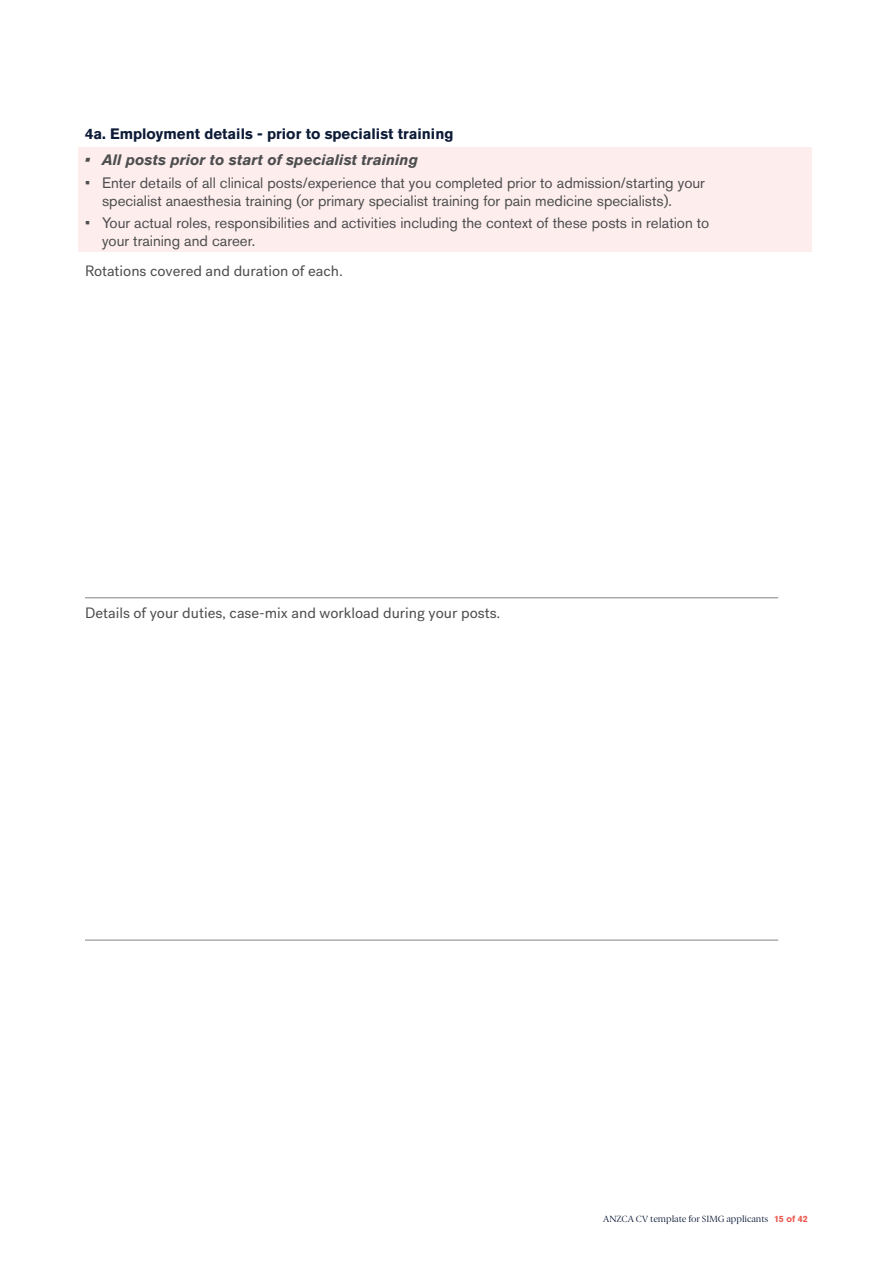
<style>
.page{position:relative;width:893px;height:1263px;background:#fff}
.page>*{position:absolute;margin:0;border:0;box-sizing:border-box;transform-origin:0 0}
.t1{font:15px/18px "Akzidenz Grotesk Pro";color:#4d4d4f}
.t2{font:15px "Post Grotesk";color:#4d4d4f}
.t3{font:700 15px "Akzidenz Grotesk Pro";color:#0d1b37}
.t4{font:italic 700 15px "Akzidenz Grotesk Pro";color:#4d4d4f}
.t5{font:9px "Berlingske Serif";color:#0d1b37}
.s1{font-family:"Akzidenz Grotesk Pro";font-weight:700;color:#ec584e}
</style>
<div class="page">
<div style="left:78px;top:148px;width:733px;height:104px;background:#fdeeed"></div>
<hr style="left:85px;top:597px;width:693px;height:1px;background:#808285">
<hr style="left:85px;top:940px;width:693px;height:1px;background:#808285">
<p class="t3" style="left:85px;top:124px;width:370px">4a. Employment details - prior to specialist training</p>
<p class="t4" style="left:85px;top:150px;width:334px">• All posts prior to start of specialist training</p>
<p class="t1" style="left:102px;top:173px;width:604px;text-indent:-17px">• Enter details of all clinical posts/experience that you completed prior to admission/starting your specialist anaesthesia training (or primary specialist training for pain medicine specialists).</p>
<p class="t1" style="left:102px;top:214px;width:609px;text-indent:-17px">• Your actual roles, responsibilities and activities including the context of these posts in relation to your training and career.</p>
<p class="t2" style="left:85px;top:262px;width:259px">Rotations covered and duration of each.</p>
<p class="t2" style="left:85px;top:604px;width:417px">Details of your duties, case-mix and workload during your posts.</p>
<p class="t5" style="left:603px;top:1213px;width:206px">ANZCA CV template for SIMG applicants <span class="s1">15 of 42</span></p>
</div>
